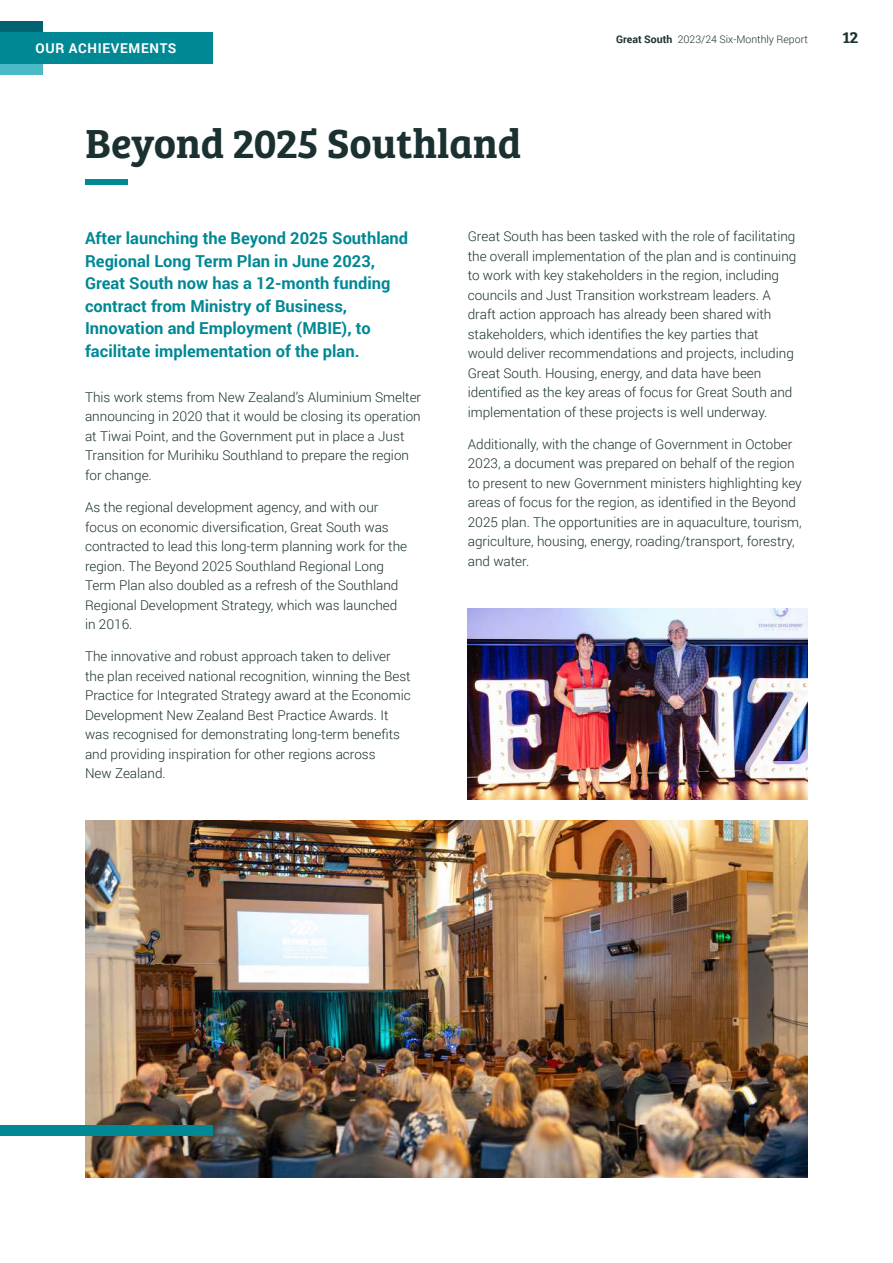
<style>
.page{position:relative;width:893px;height:1263px;background:#fff}
.page>*{position:absolute;margin:0;border:0;box-sizing:border-box;transform-origin:0 0}
.t1{font:42px "Bree Serif Sb";color:#1b3030}
.t2{font:700 16.5px/22.5px "Roboto";color:#008895}
.t3{font:16.5px "Bree Serif Sb";color:#1b3030}
.t4{font:300 13.5px/19.5px "Roboto";color:#1b3030}
.t5{font:700 13.5px "Roboto";letter-spacing:.05em;color:#fff}
.t6{font:300 10.5px "Roboto";color:#1b3030}
.s1{font-weight:700}
</style>
<div class="page">
<img style="left:85px;top:821px;width:723px;height:357px">
<img style="left:468px;top:608px;width:340px;height:191px">
<div style="left:0;top:21px;width:43px;height:11px;background:#006372"></div>
<div style="left:0;top:64px;width:43px;height:10px;background:#4abac7"></div>
<div style="left:0;top:32px;width:212px;height:32px;background:#008895"></div>
<div style="left:85px;top:179px;width:43px;height:5px;background:#008895"></div>
<div style="left:0;top:1125px;width:213px;height:10px;background:#008895"></div>
<p class="t5" style="left:35px;top:38px;width:142px">OUR ACHIEVEMENTS</p>
<h1 class="t1" style="left:85px;top:111px;width:438px">Beyond 2025 Southland</h1>
<p class="t6" style="left:616px;top:32px;width:193px"><span class="s1">Great South</span> 2023/24 Six-Monthly Report</p>
<p class="t3" style="left:842px;top:24px;width:17px">12</p>
<p class="t2" style="left:85px;top:226px;width:325px">After launching the Beyond 2025 Southland Regional Long Term Plan in June 2023, Great South now has a 12-month funding contract from Ministry of Business, Innovation and Employment (MBIE), to facilitate implementation of the plan.</p>
<p class="t4" style="left:85px;top:387px;width:338px">This work stems from New Zealand’s Aluminium Smelter announcing in 2020 that it would be closing its operation at Tiwai Point, and the Government put in place a Just Transition for Murihiku Southland to prepare the region for change.</p>
<p class="t4" style="left:85px;top:497px;width:324px">As the regional development agency, and with our focus on economic diversification, Great South was contracted to lead this long-term planning work for the region. The Beyond 2025 Southland Regional Long Term Plan also doubled as a refresh of the Southland Regional Development Strategy, which was launched in 2016.</p>
<p class="t4" style="left:85px;top:646px;width:327px">The innovative and robust approach taken to deliver the plan received national recognition, winning the Best Practice for Integrated Strategy award at the Economic Development New Zealand Best Practice Awards. It was recognised for demonstrating long-term benefits and providing inspiration for other regions across<br>New Zealand.</p>
<p class="t4" style="left:468px;top:226px;width:330px">Great South has been tasked with the role of facilitating the overall implementation of the plan and is continuing to work with key stakeholders in the region, including councils and Just Transition workstream leaders. A draft action approach has already been shared with stakeholders, which identifies the key parties that would deliver recommendations and projects, including Great South. Housing, energy, and data have been identified as the key areas of focus for Great South and implementation of these projects is well underway.</p>
<p class="t4" style="left:468px;top:434px;width:336px">Additionally, with the change of Government in October 2023, a document was prepared on behalf of the region to present to new Government ministers highlighting key areas of focus for the region, as identified in the Beyond 2025 plan. The opportunities are in aquaculture, tourism, agriculture, housing, energy, roading/transport, forestry, and water.</p>
</div>
